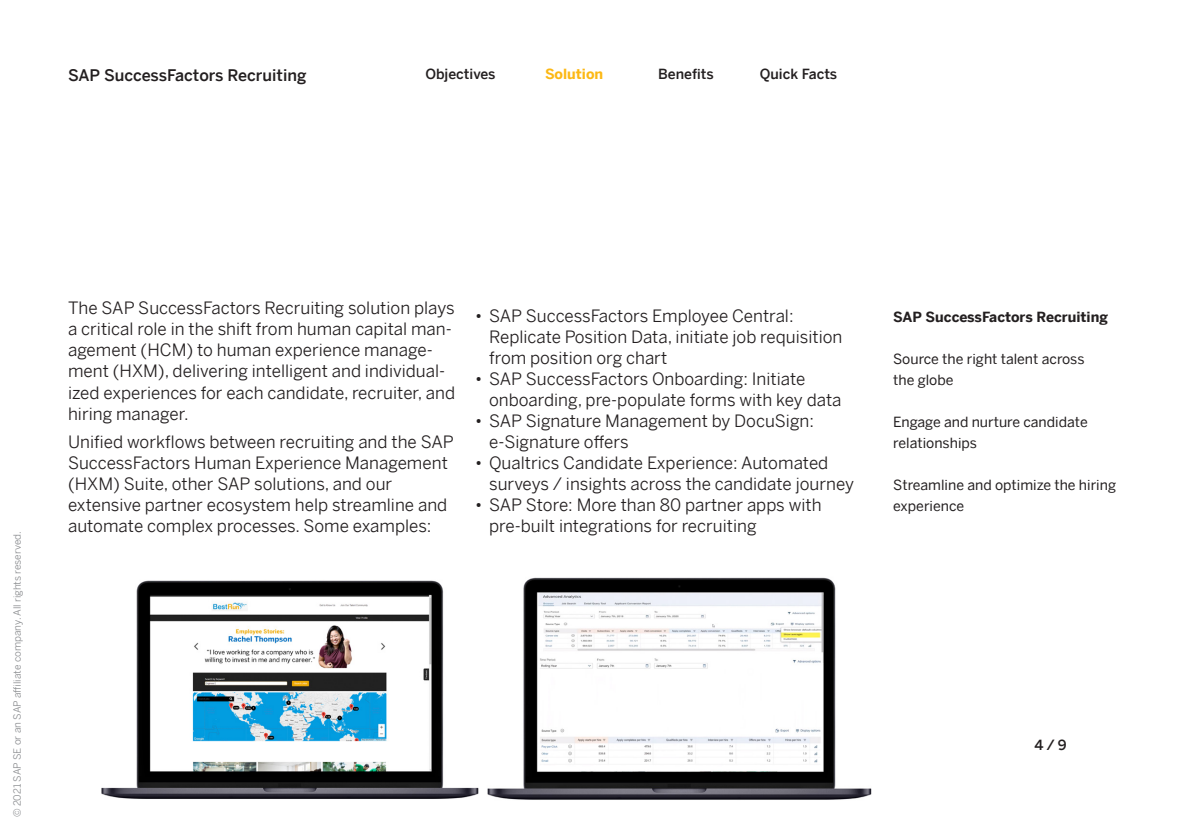
<style>
.page{position:relative;width:1191px;height:840px;background:#fff}
.page>*{position:absolute;margin:0;border:0;box-sizing:border-box;transform-origin:0 0}
.SB_02_Section_Headli{font:17px/21px "Benton Sans";color:#231f20}
.SB_10_body_copy{font:17px/21px "Benton Sans";color:#231f20}
.SB_000_Descriptor{font:500 16px "Benton Sans";color:#231f20}
.SB_01_Sub_Navigation{font:14px/21px "Benton Sans";color:#231f20}
.SB_00_Main_navigatio{font:500 14px "Benton Sans";color:#231f20}
.SB_01_Sub_Navigation-2{font:700 14px "Benton Sans";color:#231f20}
.SB_00_Main_Navigatio{font:700 14px "Benton Sans";color:#fcb814}
.t1{font:10px "Benton Sans";color:#8a8c8f}
.s1{font-weight:300}
</style>
<div class="page">
<img style="left:101px;top:580px;width:378px;height:219px">
<img style="left:487px;top:577px;width:385px;height:223px">
<p class="SB_000_Descriptor" style="left:68px;top:61px;width:240px">SAP SuccessFactors Recruiting</p>
<p class="SB_00_Main_navigatio" style="left:425px;top:62px;width:72px">Objectives</p>
<p class="SB_00_Main_Navigatio" style="left:545px;top:62px;width:60px">Solution</p>
<p class="SB_00_Main_navigatio" style="left:658px;top:62px;width:57px">Benefits</p>
<p class="SB_00_Main_navigatio" style="left:760px;top:62px;width:79px">Quick Facts</p>
<p class="t1" style="left:9px;top:816px;width:287px;rotate:-90deg">© 2021 SAP SE or an SAP affiliate company. All rights reserved.</p>
<p class="SB_02_Section_Headli" style="left:68px;top:295px;width:388px">The SAP SuccessFactors Recruiting solution plays a critical role in the shift from human capital man&shy;agement (HCM) to human experience manage&shy;ment (HXM), delivering intelligent and individual&shy;ized experiences for each candidate, recruiter, and hiring manager.</p>
<p class="SB_10_body_copy" style="left:68px;top:428px;width:387px">Unified workflows between recruiting and the SAP SuccessFactors Human Experience Management (HXM) Suite, other SAP solutions, and our extensive partner ecosystem help streamline and automate complex processes. Some examples:</p>
<p class="SB_02_Section_Headli" style="left:489px;top:302px;width:355px;text-indent:-14px"><span class="s1">•</span> SAP SuccessFactors Employee Central:<br>Replicate Position Data, initiate job requisition from position org chart</p>
<p class="SB_02_Section_Headli" style="left:489px;top:365px;width:354px;text-indent:-14px"><span class="s1">•</span> SAP SuccessFactors Onboarding: Initiate onboarding, pre-populate forms with key data</p>
<p class="SB_02_Section_Headli" style="left:489px;top:407px;width:326px;text-indent:-14px"><span class="s1">•</span> SAP Signature Management by DocuSign: e-Signature offers</p>
<p class="SB_02_Section_Headli" style="left:489px;top:449px;width:366px;text-indent:-14px"><span class="s1">•</span> Qualtrics Candidate Experience: Automated surveys / insights across the candidate journey</p>
<p class="SB_02_Section_Headli" style="left:489px;top:491px;width:334px;text-indent:-14px"><span class="s1">•</span> SAP Store: More than 80 partner apps with pre-built integrations for recruiting</p>
<p class="SB_01_Sub_Navigation-2" style="left:893px;top:304px;width:216px">SAP SuccessFactors Recruiting</p>
<p class="SB_01_Sub_Navigation" style="left:893px;top:346px;width:193px">Source the right talent across the globe</p>
<p class="SB_01_Sub_Navigation" style="left:893px;top:409px;width:196px">Engage and nurture candidate relationships</p>
<p class="SB_01_Sub_Navigation" style="left:893px;top:472px;width:224px">Streamline and optimize the hiring experience</p>
<p class="SB_00_Main_navigatio" style="left:1034px;top:732px;width:34px">4 / 9</p>
</div>
